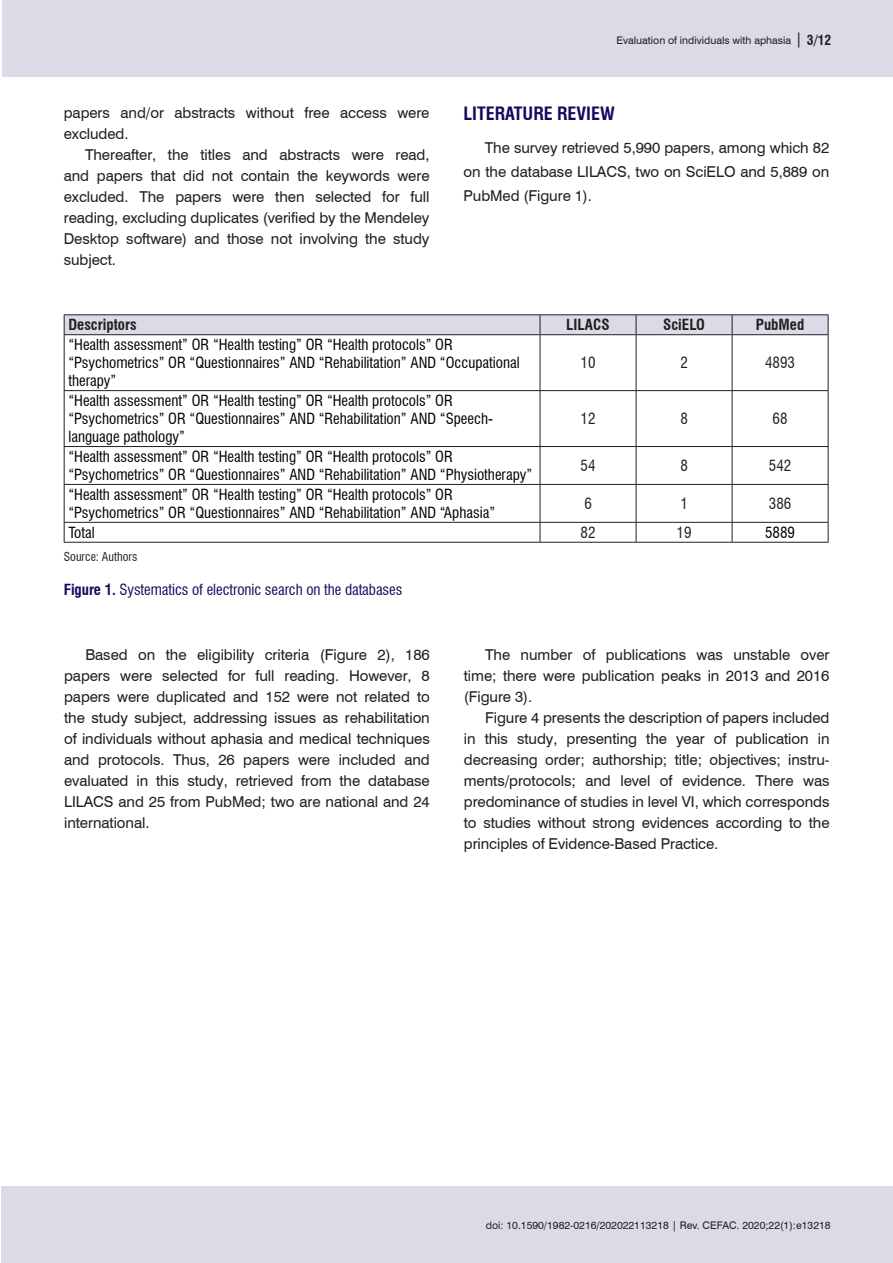
<style>
.page{position:relative;width:893px;height:1263px;background:#fff}
.page>*{position:absolute;margin:0;border:0;box-sizing:border-box;transform-origin:0 0}
.Nivel_1{font:700 condensed 18px "Swiss 721 BT";color:#18085f}
.Corpo_do_texto_INGL{font:15px/21px "Swiss 721 BT";letter-spacing:-.005em;color:#231f20;text-align:justify}
.Texto_tabelas{font:condensed 15px/18px "Swiss 721 BT";color:#000}
.Titulo_tabelas_e_gr{font:condensed 15px "Swiss 721 BT";letter-spacing:-.005em;color:#18085f}
.Texto_tabelas-2{font:700 condensed 15px "Swiss 721 BT";color:#231f20}
.Texto_tabelas-3{font:condensed 15px "Swiss 721 BT";color:#231f20}
.Legendas{font:condensed 12px "Swiss 721 BT";color:#231f20}
.t1{font:10.5px "Swiss 721 BT";color:#231f20}
.s1{font-size:15px}
.s2{font-weight:700;font-stretch:condensed;font-size:13.5px}
.s3{font-weight:700}
</style>
<div class="page">
<div style="left:1px;top:1186px;width:892px;height:77px;background:#dcdae7"></div>
<div style="left:2px;top:0;width:891px;height:77px;background:#dcdae7"></div>
<hr style="left:64px;top:335px;width:1px;height:55px;background:#231f20">
<hr style="left:540px;top:335px;width:1px;height:55px;background:#231f20">
<hr style="left:636px;top:335px;width:1px;height:55px;background:#231f20">
<hr style="left:732px;top:335px;width:1px;height:55px;background:#231f20">
<hr style="left:828px;top:335px;width:1px;height:55px;background:#231f20">
<hr style="left:64px;top:390px;width:476px;height:1px;background:#231f20">
<hr style="left:64px;top:391px;width:1px;height:55px;background:#231f20">
<hr style="left:540px;top:390px;width:96px;height:1px;background:#231f20">
<hr style="left:540px;top:391px;width:1px;height:55px;background:#231f20">
<hr style="left:636px;top:390px;width:96px;height:1px;background:#231f20">
<hr style="left:636px;top:391px;width:1px;height:55px;background:#231f20">
<hr style="left:732px;top:390px;width:96px;height:1px;background:#231f20">
<hr style="left:732px;top:391px;width:1px;height:55px;background:#231f20">
<hr style="left:828px;top:391px;width:1px;height:55px;background:#231f20">
<hr style="left:64px;top:446px;width:476px;height:1px;background:#231f20">
<hr style="left:64px;top:447px;width:1px;height:37px;background:#231f20">
<hr style="left:540px;top:446px;width:96px;height:1px;background:#231f20">
<hr style="left:540px;top:447px;width:1px;height:37px;background:#231f20">
<hr style="left:636px;top:446px;width:96px;height:1px;background:#231f20">
<hr style="left:636px;top:447px;width:1px;height:37px;background:#231f20">
<hr style="left:732px;top:446px;width:96px;height:1px;background:#231f20">
<hr style="left:732px;top:447px;width:1px;height:37px;background:#231f20">
<hr style="left:828px;top:447px;width:1px;height:37px;background:#231f20">
<hr style="left:64px;top:484px;width:476px;height:1px;background:#231f20">
<hr style="left:64px;top:485px;width:1px;height:37px;background:#231f20">
<hr style="left:540px;top:484px;width:96px;height:1px;background:#231f20">
<hr style="left:540px;top:485px;width:1px;height:37px;background:#231f20">
<hr style="left:636px;top:484px;width:96px;height:1px;background:#231f20">
<hr style="left:636px;top:485px;width:1px;height:37px;background:#231f20">
<hr style="left:732px;top:484px;width:96px;height:1px;background:#231f20">
<hr style="left:732px;top:485px;width:1px;height:37px;background:#231f20">
<hr style="left:828px;top:485px;width:1px;height:37px;background:#231f20">
<hr style="left:64px;top:522px;width:476px;height:1px;background:#231f20">
<svg style="left:64px;top:523px;width:1px;height:19px"></svg>
<hr style="left:540px;top:522px;width:96px;height:1px;background:#231f20">
<svg style="left:540px;top:523px;width:1px;height:19px"></svg>
<hr style="left:636px;top:522px;width:96px;height:1px;background:#231f20">
<svg style="left:636px;top:523px;width:1px;height:19px"></svg>
<hr style="left:732px;top:522px;width:96px;height:1px;background:#231f20">
<svg style="left:732px;top:523px;width:1px;height:19px"></svg>
<svg style="left:828px;top:523px;width:1px;height:19px"></svg>
<hr style="left:64px;top:542px;width:476px;height:1px;background:#231f20">
<hr style="left:540px;top:542px;width:96px;height:1px;background:#231f20">
<hr style="left:636px;top:542px;width:96px;height:1px;background:#231f20">
<hr style="left:732px;top:542px;width:96px;height:1px;background:#231f20">
<hr style="left:64px;top:314px;width:476px;height:1px;background:#231f20">
<hr style="left:540px;top:314px;width:96px;height:1px;background:#231f20">
<hr style="left:636px;top:314px;width:96px;height:1px;background:#231f20">
<hr style="left:732px;top:314px;width:96px;height:1px;background:#231f20">
<div style="left:64px;top:315px;width:765px;height:20px;background:#dcdae7"></div>
<hr style="left:64px;top:334px;width:476px;height:1px;background:#231f20">
<hr style="left:540px;top:334px;width:96px;height:1px;background:#231f20">
<hr style="left:636px;top:334px;width:96px;height:1px;background:#231f20">
<hr style="left:732px;top:334px;width:96px;height:1px;background:#231f20">
<p class="Corpo_do_texto_INGL" style="left:64px;top:101px;width:367px">papers and/or abstracts without free access were excluded.</p>
<p class="Corpo_do_texto_INGL" style="left:64px;top:143px;width:367px;text-indent:21px">Thereafter, the titles and abstracts were read, and papers that did not contain the keywords were excluded. The papers were then selected for full reading, excluding duplicates (verified by the Mendeley Desktop software) and those not involving the study subject.</p>
<p class="t1" style="left:616px;top:33px;width:216px">Evaluation of individuals with aphasia <span class="s1">|</span> <span class="s2">3/12</span></p>
<p class="Nivel_1" style="left:463px;top:103px;width:153px">LITERATURE REVIEW</p>
<p class="Corpo_do_texto_INGL" style="left:463px;top:135px;width:367px;line-height:24.3px;text-indent:21px">The survey retrieved 5,990 papers, among which 82 on the database LILACS, two on SciELO and 5,889 on PubMed (Figure 1).</p>
<p class="Texto_tabelas-2" style="left:68px;top:316px;width:70px">Descriptors</p>
<p class="Texto_tabelas-2" style="left:566px;top:316px;width:45px">LILACS</p>
<p class="Texto_tabelas-2" style="left:663px;top:316px;width:43px">SciELO</p>
<p class="Texto_tabelas-2" style="left:756px;top:316px;width:50px">PubMed</p>
<p class="Texto_tabelas" style="left:68px;top:336px;width:453px">“Health assessment” OR “Health testing” OR “Health protocols” OR “Psychometrics” OR “Questionnaires” AND “Rehabilitation” AND “Occupational therapy”</p>
<p class="Texto_tabelas-3" style="left:581px;top:354px;width:16px">10</p>
<p class="Texto_tabelas-3" style="left:680px;top:354px;width:9px">2</p>
<p class="Texto_tabelas-3" style="left:765px;top:354px;width:31px">4893</p>
<p class="Texto_tabelas" style="left:68px;top:392px;width:426px">“Health assessment” OR “Health testing” OR “Health protocols” OR “Psychometrics” OR “Questionnaires” AND “Rehabilitation” AND “Speech&shy;language pathology”</p>
<p class="Texto_tabelas-3" style="left:581px;top:410px;width:16px">12</p>
<p class="Texto_tabelas-3" style="left:680px;top:410px;width:9px">8</p>
<p class="Texto_tabelas-3" style="left:773px;top:410px;width:16px">68</p>
<p class="Texto_tabelas" style="left:68px;top:448px;width:465px">“Health assessment” OR “Health testing” OR “Health protocols” OR “Psychometrics” OR “Questionnaires” AND “Rehabilitation” AND “Physiotherapy”</p>
<p class="Texto_tabelas-3" style="left:581px;top:457px;width:16px">54</p>
<p class="Texto_tabelas-3" style="left:680px;top:457px;width:9px">8</p>
<p class="Texto_tabelas-3" style="left:769px;top:457px;width:24px">542</p>
<p class="Texto_tabelas" style="left:68px;top:486px;width:428px">“Health assessment” OR “Health testing” OR “Health protocols” OR “Psychometrics” OR “Questionnaires” AND “Rehabilitation” AND “Aphasia”</p>
<p class="Texto_tabelas-3" style="left:584px;top:495px;width:9px">6</p>
<p class="Texto_tabelas-3" style="left:680px;top:495px;width:9px">1</p>
<p class="Texto_tabelas-3" style="left:769px;top:495px;width:24px">386</p>
<p class="Texto_tabelas" style="left:68px;top:523px;width:28px">Total</p>
<p class="Texto_tabelas-3" style="left:581px;top:523px;width:16px">82</p>
<p class="Texto_tabelas-3" style="left:677px;top:523px;width:16px">19</p>
<p class="Texto_tabelas" style="left:765px;top:523px;width:31px">5889</p>
<p class="Legendas" style="left:64px;top:550px;width:75px">Source: Authors</p>
<p class="Titulo_tabelas_e_gr" style="left:64px;top:581px;width:340px"><span class="s3">Figure 1.</span> Systematics of electronic search on the databases</p>
<p class="Corpo_do_texto_INGL" style="left:64px;top:643px;width:367px;text-indent:21px">Based on the eligibility criteria (Figure 2), 186 papers were selected for full reading. However, 8 papers were duplicated and 152 were not related to the study subject, addressing issues as rehabilitation of individuals without aphasia and medical techniques and protocols. Thus, 26 papers were included and evaluated in this study, retrieved from the database LILACS and 25 from PubMed; two are national and 24 international.</p>
<p class="Corpo_do_texto_INGL" style="left:464px;top:643px;width:367px;text-indent:21px">The number of publications was unstable over time; there were publication peaks in 2013 and 2016 (Figure 3).</p>
<p class="Corpo_do_texto_INGL" style="left:464px;top:706px;width:367px;text-indent:21px">Figure 4 presents the description of papers included in this study, presenting the year of publication in decreasing order; authorship; title; objectives; instru&shy;ments/protocols; and level of evidence. There was predominance of studies in level VI, which corresponds to studies without strong evidences according to the principles of Evidence-Based Practice.</p>
<p class="t1" style="left:486px;top:1218px;width:346px">doi: 10.1590/1982-0216/202022113218 | Rev. CEFAC. 2020;22(1):e13218</p>
</div>
